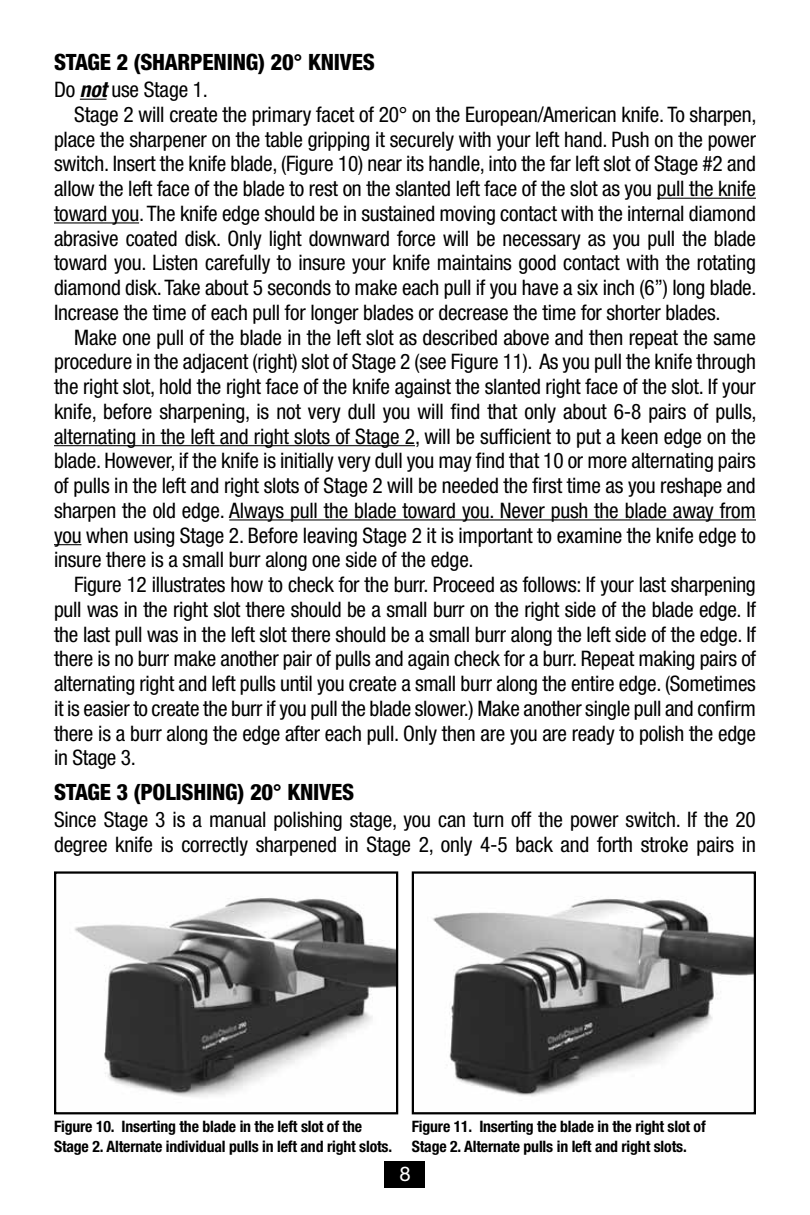
<style>
.page{position:relative;width:810px;height:1215px;background:#fff}
.page>*{position:absolute;margin:0;border:0;box-sizing:border-box;transform-origin:0 0}
.t1{font:800 condensed 22.5px "Helvetica Neue LT Std";letter-spacing:-.01em;color:#000}
.t2{font:condensed 21.38px/24.8px "Helvetica Neue LT Std";letter-spacing:-.01em;color:#000}
.t3{font:20.25px "Helvetica Neue LT Std";color:#fff}
.t4{font:700 condensed 15.75px/19.1px "Helvetica Neue LT Std";letter-spacing:-.01em;color:#000}
.s1{font-weight:700;font-style:italic}
</style>
<div class="page">
<div style="left:385px;top:1161px;width:40px;height:27px;background:#000"></div>
<svg style="left:80px;top:99px;width:26px;height:1px"></svg>
<hr style="left:657px;top:198px;width:99px;height:1px;background:#000">
<hr style="left:54px;top:222px;width:85px;height:1px;background:#000">
<hr style="left:54px;top:445px;width:361px;height:1px;background:#000">
<hr style="left:229px;top:519px;width:527px;height:1px;background:#000">
<svg style="left:54px;top:544px;width:27px;height:1px"></svg>
<img style="left:74px;top:898px;width:321px;height:199px">
<div style="left:54px;top:871px;width:344px;height:243px;border:2px solid #000"></div>
<img style="left:433px;top:896px;width:320px;height:201px">
<div style="left:412px;top:871px;width:344px;height:243px;border:2px solid #000"></div>
<p class="t1" style="left:54px;top:48px;width:322px">STAGE 2 (SHARPENIN G) 20° KNIVES</p>
<p class="t2" style="left:54px;top:77px;width:156px">Do <span class="s1">not</span> use Stage 1.</p>
<p class="t2" style="left:74px;top:102px;width:684px">Stage 2 will create the primary facet of 20° on the European/American knife. To sharpen,</p>
<p class="t2" style="left:54px;top:126px;width:704px">place the sharpener on the table gripping it securely with your left hand. Push on the power</p>
<p class="t2" style="left:54px;top:151px;width:703px">switch. Insert the knife blade, (Figure 10) near its handle, into the far left slot of Stage #2 and</p>
<p class="t2" style="left:54px;top:176px;width:703px">allow the left face of the blade to rest on the slanted left face of the slot as you pull the knife</p>
<p class="t2" style="left:54px;top:201px;width:703px">toward you. The knife edge should be in sustained moving contact with the internal diamond</p>
<p class="t2" style="left:54px;top:226px;width:704px">abrasive coated disk. Only light downward force will be necessary as you pull the blade</p>
<p class="t2" style="left:54px;top:250px;width:703px">toward you. Listen carefully to insure your knife maintains good contact with the rotating</p>
<p class="t2" style="left:54px;top:275px;width:704px">diamond disk. Take about 5 seconds to make each pull if you have a six inch (6”) long blade.</p>
<p class="t2" style="left:54px;top:300px;width:668px">Increase the time of each pull for longer blades or decrease the time for shorter blades.</p>
<p class="t2" style="left:74px;top:325px;width:683px">Make one pull of the blade in the left slot as described above and then repeat the same</p>
<p class="t2" style="left:54px;top:349px;width:704px">procedure in the adjacent (right) slot of Stage 2 (see Figure 11). As you pull the knife through</p>
<p class="t2" style="left:54px;top:374px;width:703px">the right slot, hold the right face of the knife against the slanted right face of the slot. If your</p>
<p class="t2" style="left:54px;top:399px;width:704px">knife, before sharpening, is not very dull you will find that only about 6-8 pairs of pulls,</p>
<p class="t2" style="left:54px;top:424px;width:703px">alternating in the left and right slots of Stage 2, will be sufficient to put a keen edge on the</p>
<p class="t2" style="left:54px;top:448px;width:703px">blade. However, if the knife is initially very dull you may find that 10 or more alternating pairs</p>
<p class="t2" style="left:54px;top:473px;width:703px">of pulls in the left and right slots of Stage 2 will be needed the first time as you reshape and</p>
<p class="t2" style="left:54px;top:498px;width:704px">sharpen the old edge. Always pull the blade toward you. Never push the blade away from</p>
<p class="t2" style="left:54px;top:523px;width:704px">you when using Stage 2. Before leaving Stage 2 it is important to examine the knife edge to</p>
<p class="t2" style="left:54px;top:547px;width:421px">insure there is a small burr along one side of the edge.</p>
<p class="t2" style="left:74px;top:572px;width:683px">Figure 12 illustrates how to check for the burr. Proceed as follows: If your last sharpening</p>
<p class="t2" style="left:54px;top:597px;width:703px">pull was in the right slot there should be a small burr on the right side of the blade edge. If</p>
<p class="t2" style="left:54px;top:622px;width:704px">the last pull was in the left slot there should be a small burr along the left side of the edge. If</p>
<p class="t2" style="left:54px;top:646px;width:704px">there is no burr make another pair of pulls and again check for a burr. Repeat making pairs of</p>
<p class="t2" style="left:54px;top:671px;width:703px">alternating right and left pulls until you create a small burr along the entire edge. (Sometimes</p>
<p class="t2" style="left:54px;top:696px;width:703px">it is easier to create the burr if you pull the blade slower.) Make another single pull and confirm</p>
<p class="t2" style="left:54px;top:721px;width:704px">there is a burr along the edge after each pull. Only then are you are ready to polish the edge</p>
<p class="t2" style="left:54px;top:745px;width:84px">in Stage 3.</p>
<p class="t1" style="left:54px;top:778px;width:302px">STAGE 3 (POLISHING) 20° KNIVES</p>
<p class="t2" style="left:54px;top:807px;width:704px">Since Stage 3 is a manual polishing stage, you can turn off the power switch. If the 20 degree knife is correctly sharpened in Stage 2, only 4-5 back and forth stroke pairs in</p>
<p class="t4" style="left:54px;top:1117px;width:340px">Figure 10. Inserting the blade in the left slot of the<br>Stage 2. Alternate individual pulls in left and right slots.</p>
<p class="t4" style="left:412px;top:1117px;width:295px">Figure 11. Inserting the blade in the right slot of<br>Stage 2. Alternate pulls in left and right slots.</p>
<p class="t3" style="left:399px;top:1162px;width:13px">8</p>
</div>
